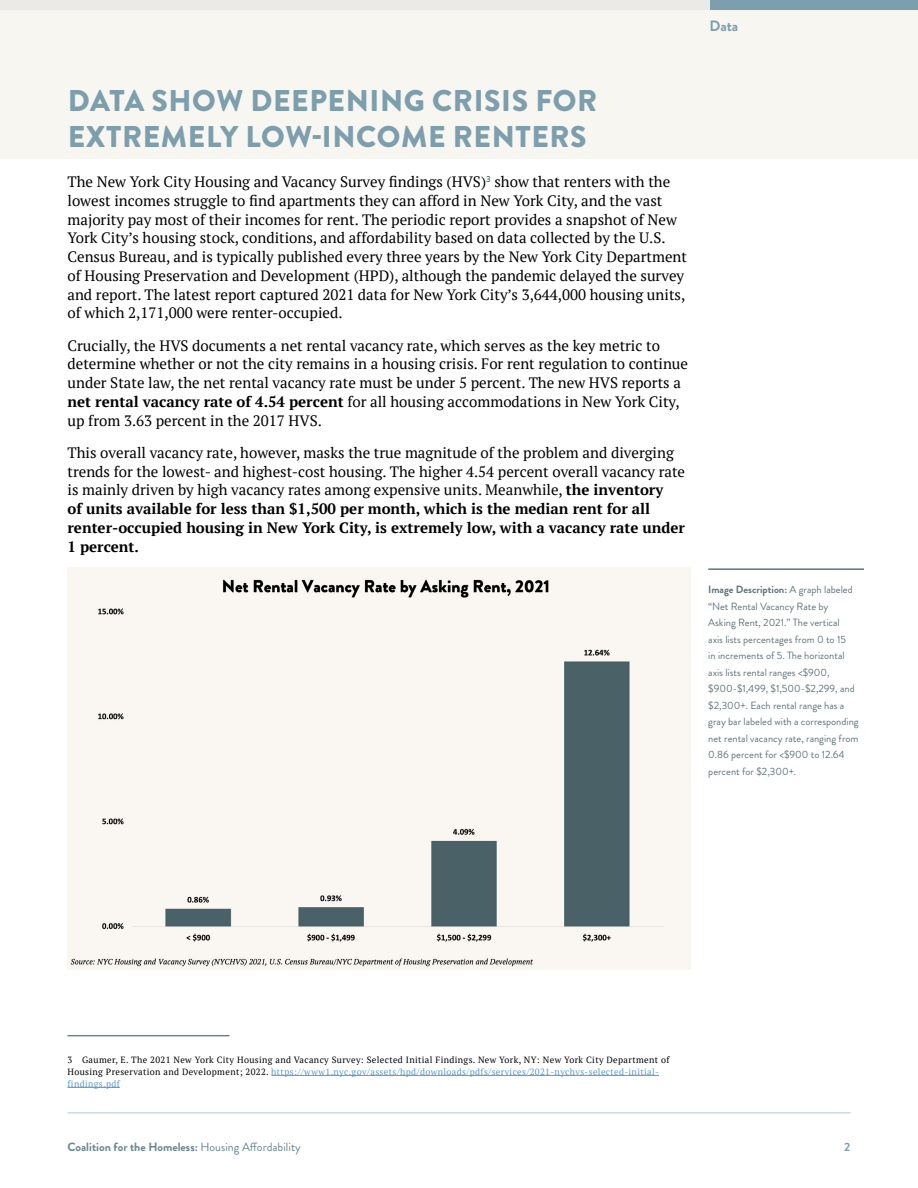
<style>
.page{position:relative;width:918px;height:1188px;background:#fff}
.page>*{position:absolute;margin:0;border:0;box-sizing:border-box;transform-origin:0 0}
.t1{font:900 30px/36px "Brandon Grotesque";letter-spacing:.02em;color:#7d9ead}
.t2{font:15px/18.8px "PT Serif";color:#000}
.t3{font:700 15px "Brandon Grotesque";color:#7d9ead}
.t4{font:700 12px "Brandon Grotesque";color:#698591}
.t5{font:700 12px "Brandon Grotesque";color:#7d9ead}
.t6{font:10.5px/16.5px "Brandon Grotesque";color:#62747b}
.t7{font:9px/12px "PT Serif";letter-spacing:.04em;color:#000}
.s1{font-weight:700}
.s2{color:#5c99c9}
.s3{font-weight:400}
</style>
<div class="page">
<hr style="left:68px;top:1112px;width:782px;height:1px;background:#becfd6">
<div style="left:710px;top:0;width:208px;height:10px;background:#7d9ead"></div>
<div style="left:0;top:0;width:710px;height:10px;background:#eaebe6"></div>
<div style="left:0;top:10px;width:918px;height:149px;background:#f7f6f1"></div>
<hr style="left:68px;top:1035px;width:162px;height:1px;background:#4b616e">
<hr style="left:271px;top:1075px;width:388px;height:1px;background:#5c99c9">
<hr style="left:68px;top:1087px;width:52px;height:1px;background:#5c99c9">
<hr style="left:708px;top:568px;width:156px;height:2px;background:#62747b">
<img style="left:68px;top:568px;width:622px;height:402px">
<p class="t3" style="left:710px;top:15px;width:30px">Data</p>
<h1 class="t1" style="left:68px;top:83px;width:531px">DATA SHOW DEEPENING CRISIS FOR<br>EXTREMELY LOW-INCOME RENTERS</h1>
<p class="t2" style="left:67px;top:172px;width:621px">The New York City Housing and Vacancy Survey findings (HVS)<sup>3</sup> show that renters with the lowest incomes struggle to find apartments they can afford in New York City, and the vast majority pay most of their incomes for rent. The periodic report provides a snapshot of New York City’s housing stock, conditions, and affordability based on data collected by the U.S.<br>Census Bureau, and is typically published every three years by the New York City Department of Housing Preservation and Development (HPD), although the pandemic delayed the survey and report. The latest report captured 2021 data for New York City’s 3,644,000 housing units, of which 2,171,000 were renter-occupied.</p>
<p class="t2" style="left:67px;top:336px;width:622px">Crucially, the HVS documents a net rental vacancy rate, which serves as the key metric to determine whether or not the city remains in a housing crisis. For rent regulation to continue under State law, the net rental vacancy rate must be under 5 percent. The new HVS reports a <span class="s1">net rental vacancy rate of 4.54 percent</span> for all housing accommodations in New York City, up from 3.63 percent in the 2017 HVS.</p>
<p class="t2" style="left:67px;top:443px;width:619px">This overall vacancy rate, however, masks the true magnitude of the problem and diverging trends for the lowest- and highest-cost housing. The higher 4.54 percent overall vacancy rate is mainly driven by high vacancy rates among expensive units. Meanwhile, <span class="s1">the inventory<br>of units available for less than $1,500 per month, which is the median rent for all renter-occupied housing in New York City, is extremely low, with a vacancy rate under 1 percent.</span></p>
<p class="t6" style="left:708px;top:581px;width:152px"><span class="s1">Image Description:</span> A graph labeled “Net Rental Vacancy Rate by<br>Asking Rent, 2021.” The vertical<br>axis lists percentages from 0 to 15<br>in increments of 5. The horizontal axis lists rental ranges &lt;$900, $900-$1,499, $1,500-$2,299, and $2,300+. Each rental range has a gray bar labeled with a corresponding net rental vacancy rate, ranging from<br>0.86 percent for &lt;$900 to 12.64 percent for $2,300+.</p>
<p class="t7" style="left:68px;top:1053px;width:603px">3 Gaumer, E. The 2021 New York City Housing and Vacancy Survey: Selected Initial Findings. New York, NY: New York City Department of<br>Housing Preservation and Development; 2022. <span class="s2">https://www1.nyc.gov/assets/hpd/downloads/pdfs/services/2021-nychvs-selected-initial&shy;findings.pdf</span></p>
<p class="t4" style="left:68px;top:1138px;width:235px">Coalition for the Homeless: <span class="s3">Housing Affordability</span></p>
<p class="t5" style="left:844px;top:1138px;width:8px">2</p>
</div>
